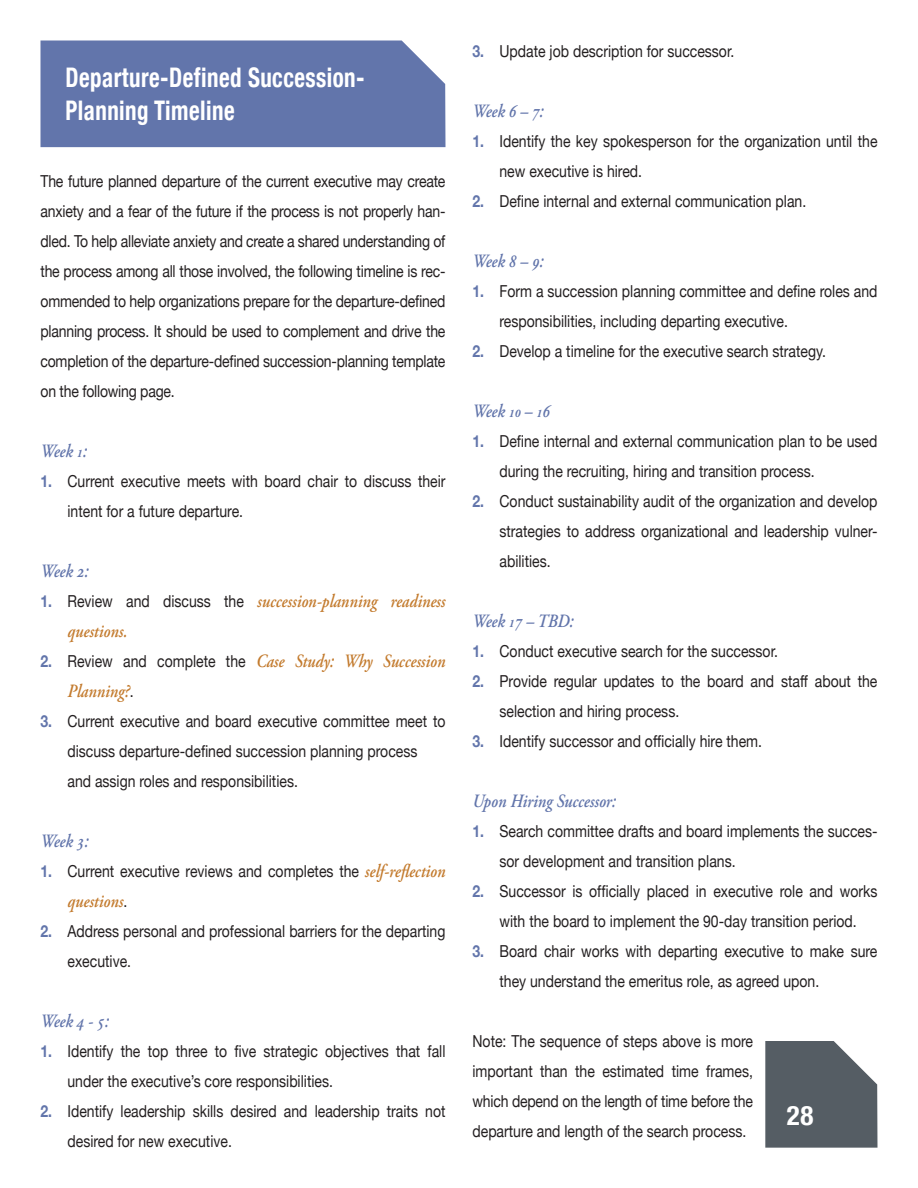
<style>
.page{position:relative;width:918px;height:1188px;background:#fff}
.page>*{position:absolute;margin:0;border:0;box-sizing:border-box;transform-origin:0 0}
.t1{font:700 condensed 27px/32.4px "Helvetica Neue";letter-spacing:.02em;color:#fff;scale:.85 1}
.t2{font:700 condensed 27px "Helvetica Neue";letter-spacing:.02em;color:#fff}
.t3{font:italic 600 18.75px/30px "Adobe Garamond Pro";color:#c37b2e;scale:.85 1}
.t4{font:italic 600 18.75px "Adobe Garamond Pro";color:#6275ab;scale:.85 1}
.t5{font:16.5px/30px "Helvetica Neue";color:#231f20;scale:.85 1}
.s1{font-weight:700;color:#6275ab}
.s2{font-family:"Helvetica Neue";font-weight:700;font-style:normal;font-size:16.5px;color:#6275ab}
.s3{font-family:"Helvetica Neue";font-weight:400;font-style:normal;font-size:16.5px;color:#231f20}
.s4{font-family:"Adobe Garamond Pro";font-weight:600;font-style:italic;font-size:18.75px;color:#c37b2e}
</style>
<div class="page">
<svg style="left:765px;top:1041px;width:113px;height:107px;background:#646b72"></svg>
<div style="left:40px;top:40px;width:406px;height:107px;background:#6275ab"></div>
<p class="t1" style="left:66px;top:61px;width:353px">Departure-Defined Succession-<br>Planning Timeline</p>
<p class="t5" style="left:40px;top:166px;width:478px;text-align:justify">The future planned departure of the current executive may create anxiety and a fear of the future if the process is not properly han&shy;dled. To help alleviate anxiety and create a shared understanding of the process among all those involved, the following timeline is rec&shy;ommended to help organizations prepare for the departure-defined planning process. It should be used to complement and drive the completion of the departure-defined succession-planning template on the following page.</p>
<p class="t4" style="left:40px;top:440px;width:56px">Week 1:</p>
<p class="t5" style="left:67px;top:466px;width:446px;text-indent:-27px"><span class="s1">1.</span> Current executive meets with board chair to discuss their intent for a future departure.</p>
<p class="t4" style="left:40px;top:560px;width:58px">Week 2:</p>
<p class="t3" style="left:67px;top:587px;width:446px;text-indent:-27px"><span class="s2">1.</span> <span class="s3">Review and discuss the</span> succession-planning readiness questions.</p>
<p class="t3" style="left:67px;top:647px;width:446px;text-indent:-27px"><span class="s2">2.</span> <span class="s3">Review and complete the</span> Case Study: Why Succession<br>Planning?<span class="s3">.</span></p>
<p class="t5" style="left:40px;top:706px;width:478px;text-align:center"><span class="s1">3.</span> Current executive and board executive committee meet to discuss departure-defined succession planning process</p>
<p class="t5" style="left:67px;top:766px;width:273px">and assign roles and responsibilities.</p>
<p class="t4" style="left:40px;top:830px;width:58px">Week 3:</p>
<p class="t5" style="left:40px;top:856px;width:478px"><span class="s1">1.</span> Current executive reviews and completes the <span class="s4">self-reflection</span></p>
<p class="t3" style="left:67px;top:887px;width:72px">questions<span class="s3">.</span></p>
<p class="t5" style="left:67px;top:916px;width:446px;text-indent:-27px"><span class="s1">2.</span> Address personal and professional barriers for the departing executive.</p>
<p class="t4" style="left:40px;top:1010px;width:82px">Week 4 - 5:</p>
<p class="t5" style="left:67px;top:1036px;width:446px;text-indent:-27px"><span class="s1">1.</span> Identify the top three to five strategic objectives that fall under the executive’s core responsibilities.</p>
<p class="t5" style="left:67px;top:1096px;width:446px;text-indent:-27px"><span class="s1">2.</span> Identify leadership skills desired and leadership traits not desired for new executive.</p>
<p class="t5" style="left:472px;top:36px;width:310px"><span class="s1">3.</span> Update job description for successor.</p>
<p class="t4" style="left:472px;top:101px;width:85px">Week 6 – 7:</p>
<p class="t5" style="left:499px;top:126px;width:446px;text-indent:-27px"><span class="s1">1.</span> Identify the key spokesperson for the organization until the new executive is hired.</p>
<p class="t5" style="left:472px;top:186px;width:394px"><span class="s1">2.</span> Define internal and external communication plan.</p>
<p class="t4" style="left:472px;top:251px;width:85px">Week 8 – 9:</p>
<p class="t5" style="left:499px;top:276px;width:446px;text-indent:-27px"><span class="s1">1.</span> Form a succession planning committee and define roles and responsibilities, including departing executive.</p>
<p class="t5" style="left:472px;top:336px;width:417px"><span class="s1">2.</span> Develop a timeline for the executive search strategy.</p>
<p class="t4" style="left:472px;top:401px;width:92px">Week 10 – 16</p>
<p class="t5" style="left:499px;top:426px;width:446px;text-indent:-27px"><span class="s1">1.</span> Define internal and external communication plan to be used during the recruiting, hiring and transition process.</p>
<p class="t5" style="left:499px;top:486px;width:446px;text-align:justify;text-indent:-27px"><span class="s1">2.</span> Conduct sustainability audit of the organization and develop strategies to address organizational and leadership vulner&shy;abilities.</p>
<p class="t4" style="left:472px;top:611px;width:120px">Week 17 – TBD:</p>
<p class="t5" style="left:472px;top:636px;width:361px"><span class="s1">1.</span> Conduct executive search for the successor.</p>
<p class="t5" style="left:499px;top:666px;width:446px;text-indent:-27px"><span class="s1">2.</span> Provide regular updates to the board and staff about the selection and hiring process.</p>
<p class="t5" style="left:472px;top:726px;width:342px"><span class="s1">3.</span> Identify successor and officially hire them.</p>
<p class="t4" style="left:472px;top:791px;width:170px">Upon Hiring Successor:</p>
<p class="t5" style="left:499px;top:816px;width:446px;text-indent:-27px"><span class="s1">1.</span> Search committee drafts and board implements the succes&shy;sor development and transition plans.</p>
<p class="t5" style="left:472px;top:876px;width:478px;text-align:center"><span class="s1">2.</span> Successor is officially placed in executive role and works with the board to implement the 90-day transition period.</p>
<p class="t5" style="left:499px;top:936px;width:446px;text-indent:-27px"><span class="s1">3.</span> Board chair works with departing executive to make sure they understand the emeritus role, as agreed upon.</p>
<p class="t5" style="left:472px;top:1026px;width:332px;text-align:justify">Note: The sequence of steps above is more important than the estimated time frames, which depend on the length of time before the departure and length of the search process.</p>
<p class="t2" style="left:787px;top:1099px;width:28px">28</p>
</div>
